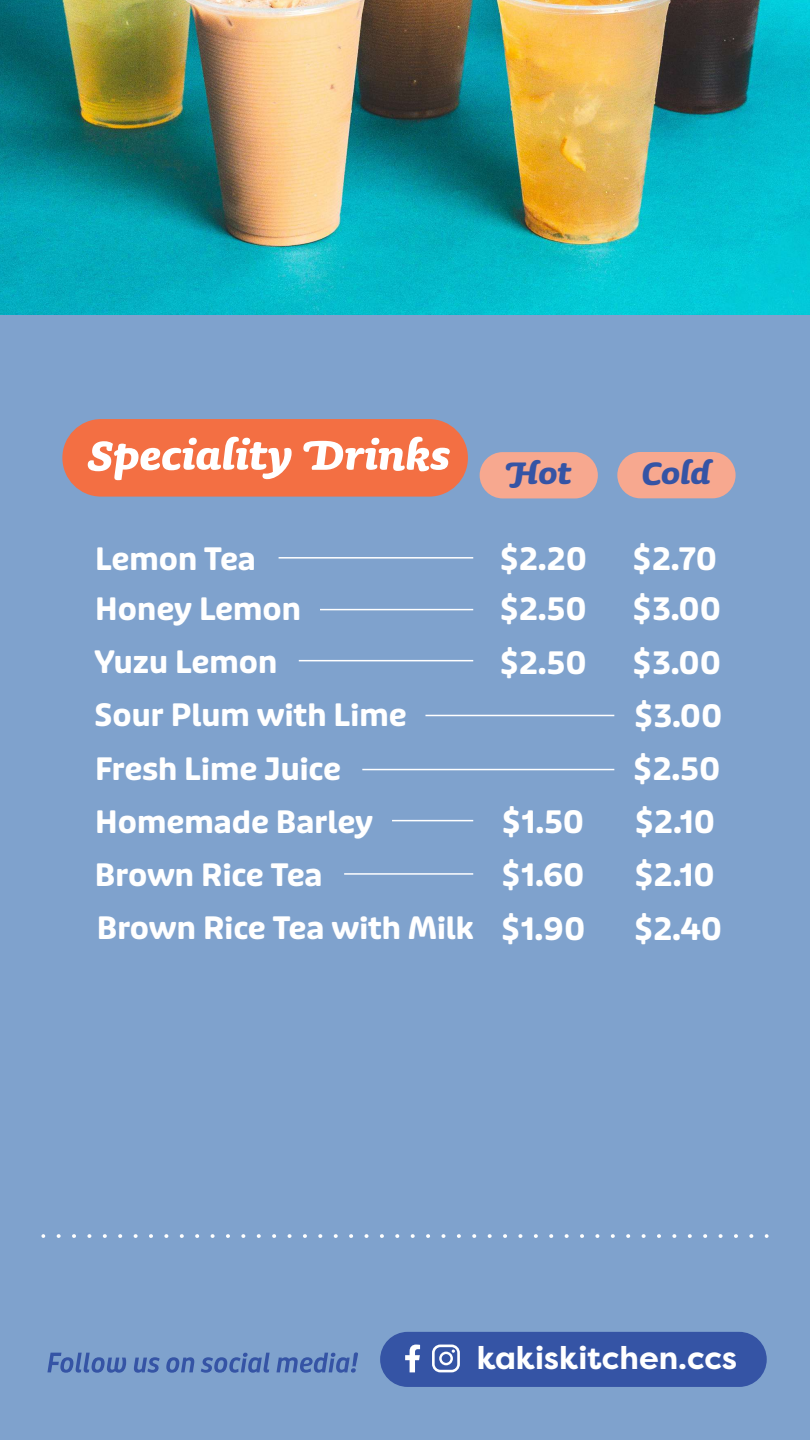
<style>
.page{position:relative;width:810px;height:1440px;background:#7fa2cd}
.page>*{position:absolute;margin:0;border:0;box-sizing:border-box;transform-origin:0 0}
.t1{font:52.28px "Sauna Pro Bold Italic Swash";color:#fff}
.t2{font:39.6px "Sauna Pro Bold Italic Swash";color:#3554a5}
.t3{font:700 31.88px "Filson Pro";color:#fff}
.t4{font:700 30.75px/53.2px "Puffin Display Soft";color:#fff}
.s1{font-family:"Sauna Pro";font-weight:700;font-style:italic}
</style>
<div class="page">
<img style="left:0;top:0;width:810px;height:314px">
<div style="left:62px;top:419px;width:406px;height:78px;background:#f36f43;border-radius:39px"></div>
<div style="left:480px;top:452px;width:118px;height:46px;background:#f7a88f;border-radius:23px"></div>
<div style="left:617px;top:452px;width:119px;height:46px;background:#f7a88f;border-radius:23px"></div>
<hr style="left:279px;top:557px;width:194px;height:2px;background:#fff">
<hr style="left:320px;top:609px;width:153px;height:1px;background:#fff">
<hr style="left:299px;top:660px;width:174px;height:1px;background:#fff">
<hr style="left:425px;top:715px;width:189px;height:1px;background:#fff">
<hr style="left:392px;top:820px;width:81px;height:1px;background:#fff">
<hr style="left:344px;top:873px;width:129px;height:2px;background:#fff">
<hr style="left:362px;top:769px;width:252px;height:1px;background:#fff">
<svg style="left:58px;top:1234px;width:696px;height:4px"></svg>
<div style="left:380px;top:1332px;width:387px;height:55px;background:#3554a5;border-radius:28px"></div>
<svg style="left:432px;top:1345px;width:28px;height:27px"></svg>
<svg style="left:405px;top:1345px;width:15px;height:27px"></svg>
<svg style="left:47px;top:1353px;width:79px;height:20px"></svg>
<svg style="left:134px;top:1357px;width:26px;height:16px"></svg>
<svg style="left:166px;top:1357px;width:28px;height:16px"></svg>
<svg style="left:201px;top:1353px;width:69px;height:20px"></svg>
<svg style="left:276px;top:1352px;width:82px;height:21px"></svg>
<h1 class="t1" style="left:87px;top:424px;width:487px">Speciality Drink<span class="s1">s</span> <sub>Hot</sub></h1>
<p class="t4" style="left:95px;top:533px;width:162px">Lemon Tea</p>
<p class="t4" style="left:499px;top:533px;width:90px">$2.20</p>
<p class="t4" style="left:95px;top:583px;width:207px">Honey Lemon</p>
<p class="t4" style="left:499px;top:584px;width:89px">$2.50</p>
<p class="t4" style="left:94px;top:636px;width:184px">Yuzu Lemon</p>
<p class="t4" style="left:499px;top:637px;width:89px">$2.50</p>
<p class="t4" style="left:94px;top:690px;width:314px">Sour Plum with Lime<br>Fresh Lime Juice<br>Homemade Barley</p>
<p class="t4" style="left:501px;top:796px;width:84px">$1.50</p>
<p class="t2" style="left:642px;top:450px;width:70px">Cold</p>
<p class="t4" style="left:632px;top:535px;width:91px;line-height:50.4px">$2.70 $3.00</p>
<p class="t4" style="left:632px;top:637px;width:92px;text-align:justify">$3.00 $3.00 $2.50 $2.10</p>
<p class="t4" style="left:95px;top:849px;width:229px">Brown Rice Tea</p>
<p class="t4" style="left:501px;top:850px;width:85px">$1.60</p>
<p class="t4" style="left:634px;top:850px;width:83px">$2.10</p>
<p class="t4" style="left:97px;top:903px;width:490px">Brown Rice Tea with Milk $1.90</p>
<p class="t4" style="left:633px;top:903px;width:90px">$2.40</p>
<p class="t3" style="left:477px;top:1338px;width:262px">kakiskitchen.ccs</p>
</div>
